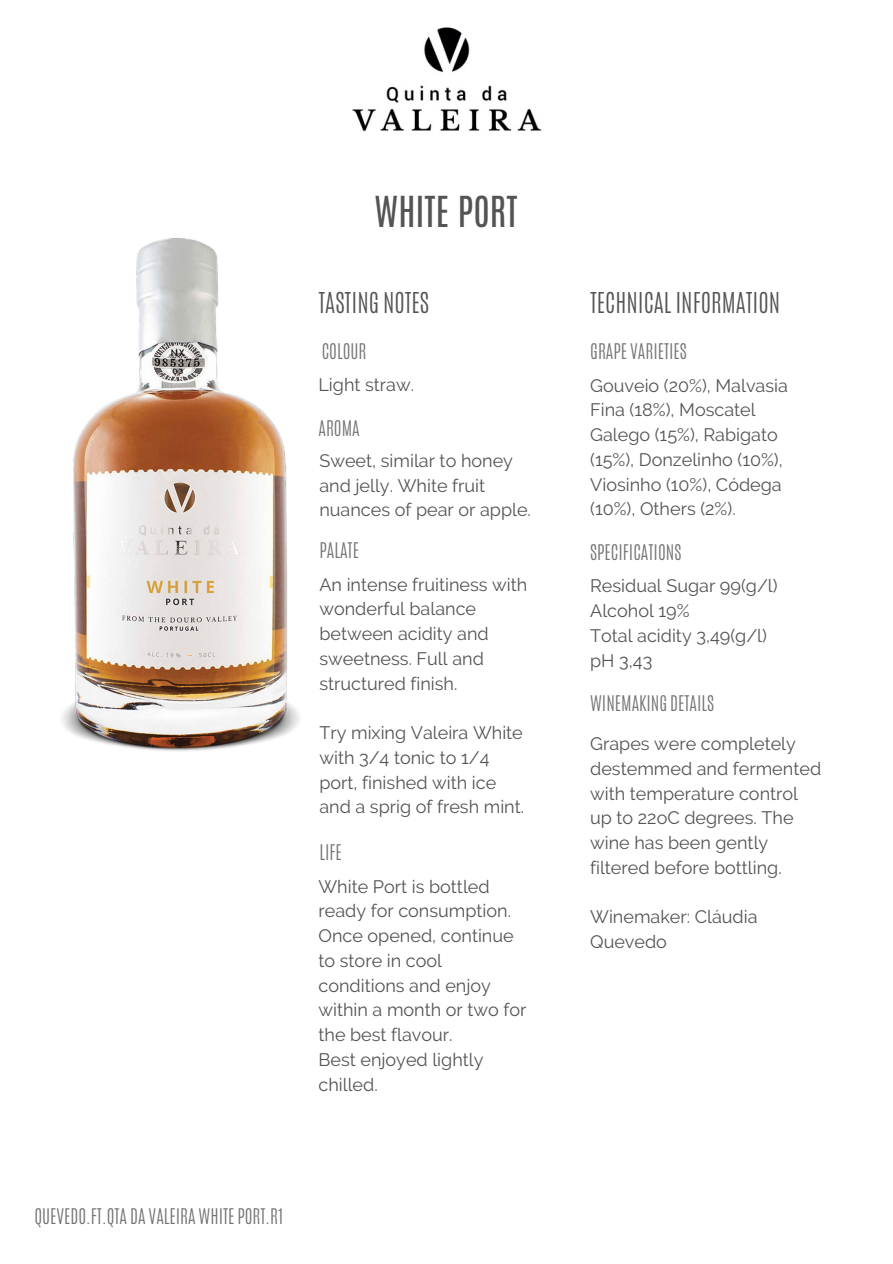
<style>
.page{position:relative;width:893px;height:1264px;background:#fff}
.page>*{position:absolute;margin:0;border:0;box-sizing:border-box;transform-origin:0 0}
.t1{font:35.7px "Antonio";color:#545454}
.t2{font:300 24px "Antonio";color:#545454}
.t3{font:18px/24.8px "Raleway";color:#545454}
.t4{font:300 18px "Antonio";color:#737373}
</style>
<div class="page">
<img style="left:352px;top:27px;width:189px;height:105px">
<img style="left:62px;top:238px;width:238px;height:513px">
<h1 class="t1" style="left:374px;top:185px;width:144px">WHITE PORT</h1>
<h2 class="t2" style="left:318px;top:285px;width:112px">TASTING NOTES</h2>
<p class="t4" style="left:321px;top:338px;width:46px">COLOUR</p>
<p class="t3" style="left:318px;top:372px;width:97px">Light straw.</p>
<p class="t4" style="left:318px;top:415px;width:43px">AROMA</p>
<p class="t3" style="left:319px;top:448px;width:213px">Sweet, similar to honey and jelly. White fruit nuances of pear or apple.</p>
<p class="t4" style="left:319px;top:537px;width:41px">PALATE</p>
<p class="t3" style="left:319px;top:571px;width:209px">An intense fruitiness with wonderful balance between acidity and sweetness. Full and structured finish.</p>
<p class="t3" style="left:319px;top:720px;width:206px">Try mixing Valeira White with 3/4 tonic to 1/4 port, finished with ice and a sprig of fresh mint.</p>
<p class="t4" style="left:319px;top:839px;width:24px">LIFE</p>
<p class="t3" style="left:318px;top:873px;width:209px">White Port is bottled ready for consumption.<br>Once opened, continue to store in cool conditions and enjoy within a month or two for the best flavour.<br>Best enjoyed lightly chilled.</p>
<p class="t4" style="left:34px;top:1203px;width:250px">QUEVEDO.FT.QTA DA VALEIRA WHITE PORT.R1</p>
<h2 class="t2" style="left:590px;top:285px;width:192px">TECHNICAL INFORMATION</h2>
<p class="t4" style="left:590px;top:338px;width:98px">GRAPE VARIETIES</p>
<p class="t3" style="left:590px;top:373px;width:199px">Gouveio (20%), Malvasia<br>Fina (18%), Moscatel<br>Galego (15%), Rabigato (15%), Donzelinho (10%),<br>Viosinho (10%), Códega (10%), Others (2%).</p>
<p class="t4" style="left:590px;top:539px;width:93px">SPECIFICATIONS</p>
<p class="t3" style="left:590px;top:573px;width:189px">Residual Sugar 99(g/l)<br>Alcohol 19%<br>Total acidity 3,49(g/l) pH 3,43</p>
<p class="t4" style="left:590px;top:691px;width:125px">WINEMAKING DETAILS</p>
<p class="t3" style="left:590px;top:731px;width:232px">Grapes were completely destemmed and fermented with temperature control up to 22oC degrees. The wine has been gently filtered before bottling.</p>
<p class="t3" style="left:590px;top:904px;width:169px">Winemaker: Cláudia<br>Quevedo</p>
</div>
